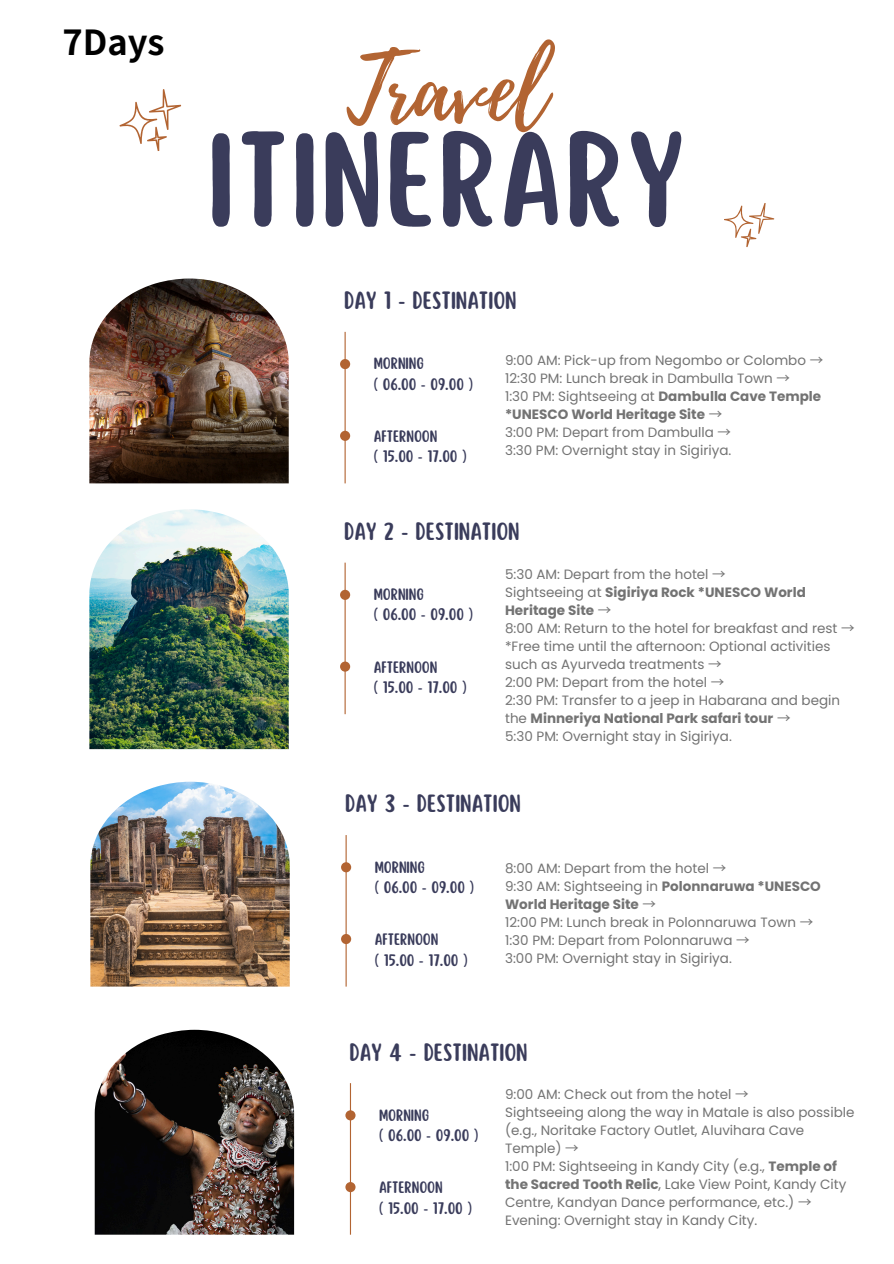
<style>
.page{position:relative;width:894px;height:1264px;background:#fff}
.page>*{position:absolute;margin:0;border:0;box-sizing:border-box;transform-origin:0 0}
.t1{font:118.5px "Scripter";letter-spacing:.02em;color:#3a3c5b}
.t2{font:90px "Playlist Script";letter-spacing:-.015em;color:#b26432}
.t3{font:700 34.5px "Noto Sans JP";color:#000}
.t4{font:21.75px "Scripter";color:#3a3c5b}
.t5{font:14.55px/20.2px "Scripter";color:#3a3c5b}
.t6{font:13.5px/18px "Poppins";color:#737373}
.t7{font:700 13.5px/18px "Poppins";color:#737373}
.s1{font-family:"Noto Sans CJ Ksc"}
.s2{font-weight:700}
.s3{font-weight:400}
.s4{font-family:"Noto Sans CJ Ksc";font-weight:400}
</style>
<div class="page">
<img style="left:89px;top:278px;width:200px;height:205px">
<hr style="left:344px;top:332px;width:1px;height:151px;background:#b26432">
<div style="left:340px;top:359px;width:10px;height:10px;background:#b26432;border-radius:50%"></div>
<div style="left:340px;top:431px;width:10px;height:10px;background:#b26432;border-radius:50%"></div>
<img style="left:89px;top:509px;width:200px;height:240px">
<hr style="left:344px;top:562px;width:1px;height:152px;background:#b26432">
<div style="left:340px;top:590px;width:10px;height:10px;background:#b26432;border-radius:50%"></div>
<div style="left:340px;top:661px;width:10px;height:10px;background:#b26432;border-radius:50%"></div>
<img style="left:90px;top:781px;width:200px;height:205px">
<hr style="left:345px;top:835px;width:1px;height:151px;background:#b26432">
<div style="left:341px;top:862px;width:10px;height:10px;background:#b26432;border-radius:50%"></div>
<div style="left:341px;top:934px;width:10px;height:10px;background:#b26432;border-radius:50%"></div>
<svg style="left:119px;top:89px;width:63px;height:62px"></svg>
<svg style="left:724px;top:203px;width:51px;height:44px"></svg>
<img style="left:95px;top:1029px;width:199px;height:205px">
<hr style="left:350px;top:1083px;width:1px;height:151px;background:#b26432">
<div style="left:345px;top:1110px;width:10px;height:10px;background:#b26432;border-radius:50%"></div>
<div style="left:345px;top:1181px;width:10px;height:11px;background:#b26432;border-radius:50%"></div>
<h5 class="t3" style="left:62px;top:15px;width:104px">7Days</h5>
<p class="t2" style="left:346px;top:24px;width:202px">Travel</p>
<h1 class="t1" style="left:207px;top:120px;width:480px">ITINERARY</h1>
<p class="t4" style="left:344px;top:290px;width:174px">DAY 1 - DESTINATION</p>
<h4 class="t5" style="left:373px;top:354px;width:101px">MORNING<br>( 06.00 - 09.00 )</h4>
<p class="t6" style="left:505px;top:352px;width:319px">9:00 AM: Pick-up from Negombo or Colombo <span class="s1">→ </span>12:30 PM: Lunch break in Dambulla Town <span class="s1">→<br></span>1:30 PM: Sightseeing at <span class="s2">Dambulla Cave Temple *UNESCO World Heritage Site</span> <span class="s1">→<br></span>3:00 PM: Depart from Dambulla <span class="s1">→<br></span>3:30 PM: Overnight stay in Sigiriya.</p>
<p class="t5" style="left:373px;top:427px;width:94px">AFTERNOON<br>( 15.00 - 17.00 )</p>
<h5 class="t4" style="left:344px;top:520px;width:177px">DAY 2 - DESTINATION</h5>
<h5 class="t5" style="left:373px;top:585px;width:101px">MORNING<br>( 06.00 - 09.00 )</h5>
<p class="t5" style="left:373px;top:657px;width:94px">AFTERNOON<br>( 15.00 - 17.00 )</p>
<p class="t6" style="left:505px;top:565px;width:351px">5:30 AM: Depart from the hotel <span class="s1">→<br></span>Sightseeing at <span class="s2">Sigiriya Rock *UNESCO World Heritage Site</span> <span class="s1">→<br></span>8:00 AM: Return to the hotel for breakfast and rest <span class="s1">→ </span>*Free time until the afternoon: Optional activities such as Ayurveda treatments <span class="s1">→<br></span>2:00 PM: Depart from the hotel <span class="s1">→<br></span>2:30 PM: Transfer to a jeep in Habarana and begin the <span class="s2">Minneriya National Park safari tour</span> <span class="s1">→<br></span>5:30 PM: Overnight stay in Sigiriya.</p>
<h4 class="t4" style="left:345px;top:793px;width:177px">DAY 3 - DESTINATION</h4>
<p class="t5" style="left:374px;top:857px;width:101px">MORNING<br>( 06.00 - 09.00 )</p>
<h5 class="t5" style="left:374px;top:930px;width:94px">AFTERNOON<br>( 15.00 - 17.00 )</h5>
<h5 class="t6" style="left:505px;top:859px;width:223px">8:00 AM: Depart from the hotel <span class="s1">→</span></h5>
<p class="t7" style="left:505px;top:877px;width:317px"><span class="s3">9:30 AM: Sightseeing in</span> Polonnaruwa *UNESCO<br>World Heritage Site <span class="s4">→</span></p>
<p class="t6" style="left:505px;top:913px;width:309px">12:00 PM: Lunch break in Polonnaruwa Town <span class="s1">→</span></p>
<p class="t6" style="left:505px;top:931px;width:246px">1:30 PM: Depart from Polonnaruwa <span class="s1">→</span></p>
<p class="t6" style="left:505px;top:949px;width:228px">3:00 PM: Overnight stay in Sigiriya.</p>
<p class="t4" style="left:349px;top:1040px;width:180px">DAY 4 - DESTINATION</p>
<h4 class="t5" style="left:379px;top:1105px;width:101px">MORNING<br>( 06.00 - 09.00 )</h4>
<p class="t5" style="left:379px;top:1178px;width:94px">AFTERNOON<br>( 15.00 - 17.00 )</p>
<p class="t6" style="left:505px;top:1084px;width:245px">9:00 AM: Check out from the hotel <span class="s1">→</span></p>
<p class="t6" style="left:505px;top:1102px;width:351px">Sightseeing along the way in Matale is also possible (e.g., Noritake Factory Outlet, Aluvihara Cave<br>Temple) <span class="s1">→</span></p>
<h4 class="t6" style="left:505px;top:1156px;width:343px">1:00 PM: Sightseeing in Kandy City (e.g., <span class="s2">Temple of the Sacred Tooth Relic</span>, Lake View Point, Kandy City<br>Centre, Kandyan Dance performance, etc.) <span class="s1">→</span></h4>
<p class="t6" style="left:505px;top:1210px;width:254px">Evening: Overnight stay in Kandy City.</p>
</div>
